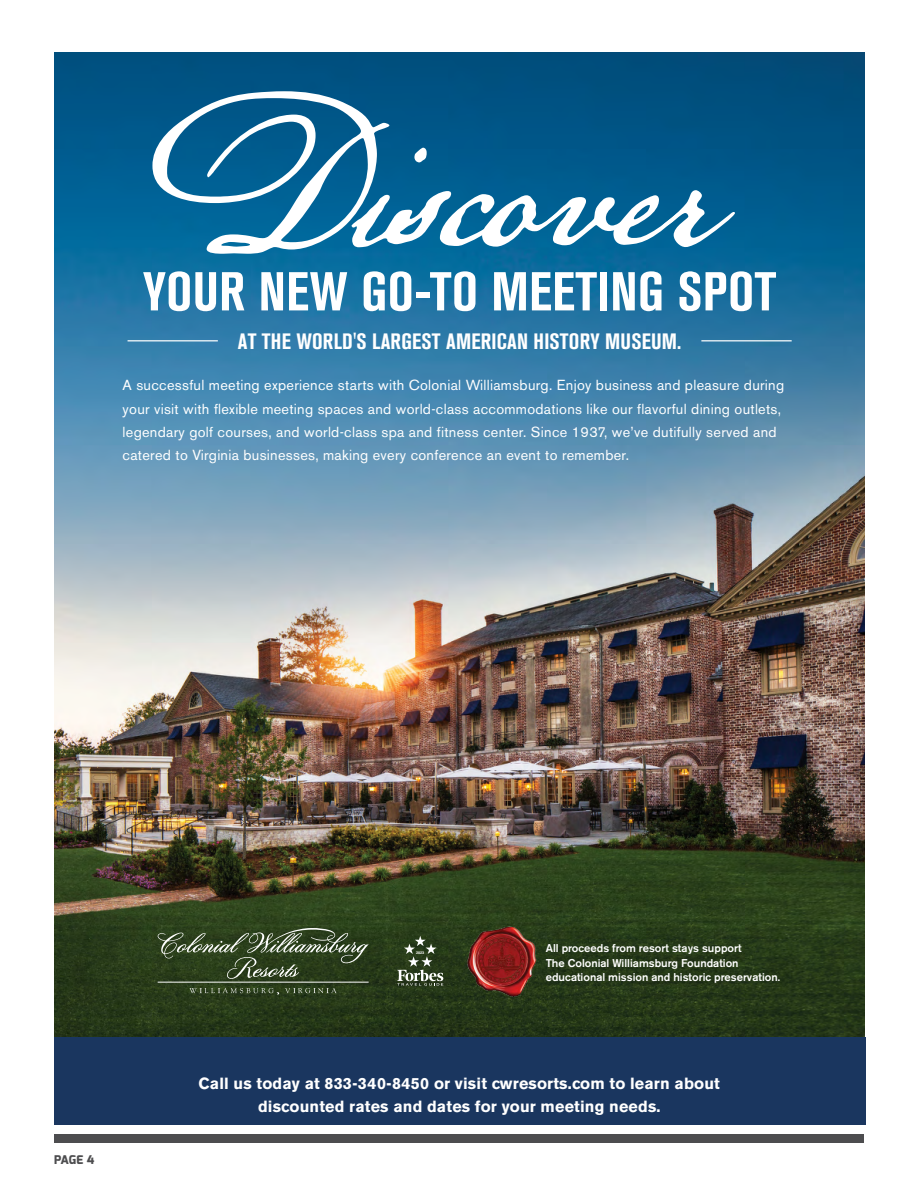
<style>
.page{position:relative;width:918px;height:1188px;background:#fff}
.page>*{position:absolute;margin:0;border:0;box-sizing:border-box;transform-origin:0 0}
.t1{font:222.3px "American Scribe";color:#fff}
.t2{font:700 condensed 54.15px "Akzidenz Grotesk BQ";letter-spacing:.01em;color:#fff}
.t3{font:700 condensed 22.05px "Akzidenz Grotesk BQ";letter-spacing:.01em;color:#fff}
.t4{font:700 16.05px/23.1px "Akzidenz Grotesk BE";letter-spacing:.01em;color:#fff;text-align:center}
.t5{font:14.4px/23.1px "Akzidenz Grotesk BE";letter-spacing:.02em;color:#fff}
.t6{font:800 12px "Exo";color:#4d4d4f}
.t7{font:500 11.25px/14.5px "Akzidenz Grotesk BE";color:#fff}
.t8{font:900 3.6px "Roboto";color:#fff}
</style>
<div class="page">
<div style="left:54px;top:1134px;width:810px;height:9px;background:#4d4d4f"></div>
<img style="left:55px;top:53px;width:810px;height:985px">
<hr style="left:128px;top:340px;width:90px;height:1px;background:#fff">
<hr style="left:701px;top:340px;width:91px;height:1px;background:#fff">
<div style="left:54px;top:1038px;width:811px;height:87px;background:#1a365f"></div>
<img style="left:460px;top:922px;width:79px;height:79px">
<svg style="left:190px;top:988px;width:89px;height:7px"></svg>
<svg style="left:285px;top:988px;width:52px;height:5px"></svg>
<svg style="left:157px;top:928px;width:212px;height:51px;background:#445536"></svg>
<hr style="left:158px;top:982px;width:211px;height:1px;background:#fff">
<svg style="left:397px;top:936px;width:46px;height:50px;background:#4e5e43"></svg>
<h1 class="t1" style="left:115px;top:33px;width:602px">Discover</h1>
<h2 class="t2" style="left:143px;top:261px;width:635px">YOUR NEW GO-TO MEETING SPOT</h2>
<h3 class="t3" style="left:238px;top:328px;width:445px">AT THE WORLD'S LARGEST AMERICAN HISTORY MUSEUM.</h3>
<p class="t5" style="left:123px;top:374px;width:663px">A successful meeting experience starts with Colonial Williamsburg. Enjoy business and pleasure during your visit with flexible meeting spaces and world-class accommodations like our flavorful dining outlets, legendary golf courses, and world-class spa and fitness center. Since 1937, we’ve dutifully served and catered to Virginia businesses, making every conference an event to remember.</p>
<p class="t6" style="left:54px;top:1152px;width:42px">PAGE 4</p>
<p class="t8" style="left:416px;top:950px;width:10px">2023</p>
<p class="t7" style="left:546px;top:941px;width:236px">All proceeds from resort stays support<br>The Colonial Williamsburg Foundation educational mission and historic preservation.</p>
<p class="t4" style="left:199px;top:1072px;width:523px">Call us today at 833-340-8450 or visit cwresorts.com to learn about discounted rates and dates for your meeting needs.</p>
</div>
